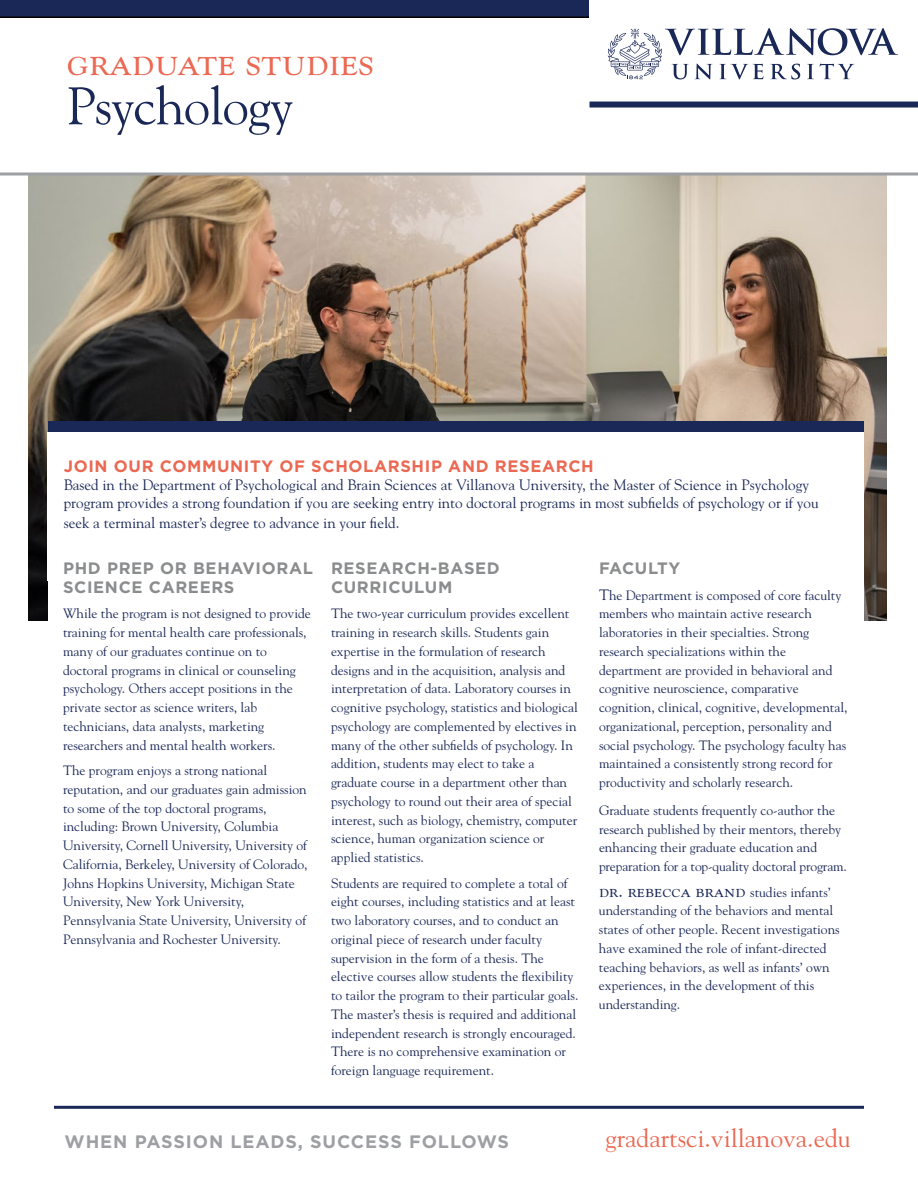
<style>
.page{position:relative;width:918px;height:1188px;background:#fff}
.page>*{position:absolute;margin:0;border:0;box-sizing:border-box;transform-origin:0 0}
.t1{font:52.5px "Goudy Std";color:#1a2857}
.t2{font:40.5px "Goudy Std";color:#eb6852}
.t3{font:25.5px "Goudy Std";color:#eb6852}
.t4{font:700 18px "Gotham";letter-spacing:.05em;color:#9d9fa2}
.t5{font:18px "Goudy Std";letter-spacing:.01em;color:#1a2857}
.t6{font:700 16.5px/18.8px "Gotham";letter-spacing:.04em;color:#8a8c8e}
.t7{font:700 16.5px "Gotham";letter-spacing:.04em;color:#eb6852}
.t8{font:700 16.5px "Gotham";letter-spacing:.015em;color:#8a8c8e}
.t9{font:15px/18px "Goudy Std";color:#1a2857}
.t10{font:13.5px/18.8px "Goudy Std";color:#1a2857}
.s1{font-size:15px}
.s2{font-size:13.5px}
</style>
<div class="page">
<svg style="left:0;top:0;width:589px;height:18px;background:#17244f"></svg>
<svg style="left:608px;top:28px;width:290px;height:51px"></svg>
<div style="left:590px;top:102px;width:328px;height:6px;background:#1a2857"></div>
<img style="left:28px;top:176px;width:859px;height:445px">
<div style="left:48px;top:422px;width:816px;height:10px;background:#1a2857"></div>
<div style="left:48px;top:432px;width:816px;height:148px;background:#fff"></div>
<div style="left:48px;top:543px;width:816px;height:635px;background:#fff"></div>
<hr style="left:54px;top:1106px;width:810px;height:3px;background:#1a2857">
<hr style="left:0;top:172px;width:918px;height:3px;background:#9d9fa2">
<h2 class="t2" style="left:67px;top:36px;width:309px">Graduate Studies</h2>
<h1 class="t1" style="left:67px;top:73px;width:228px">Psychology</h1>
<p class="t7" style="left:64px;top:456px;width:532px">JOIN OUR COMMUNITY OF SCHOLARSHIP AND RESEARCH</p>
<p class="t9" style="left:64px;top:476px;width:756px">Based in the Department of Psychological and Brain Sciences at Villanova University, the Master of Science in Psychology program provides a strong foundation if you are seeking entry into doctoral programs in most subfields of psychology or if you</p>
<p class="t9" style="left:64px;top:514px;width:337px">seek a terminal master’s degree to advance in your field.</p>
<p class="t6" style="left:63px;top:559px;width:252px">PHD PREP OR BEHAVIORAL<br>SCIENCE CAREERS</p>
<p class="t10" style="left:63px;top:604px;width:249px">While the program is not designed to provide training for mental health care professionals, many of our graduates continue on to doctoral programs in clinical or counseling psychology. Others accept positions in the private sector as science writers, lab technicians, data analysts, marketing researchers and mental health workers.</p>
<p class="t10" style="left:63px;top:761px;width:246px">The program enjoys a strong national reputation, and our graduates gain admission to some of the top doctoral programs, including: Brown University, Columbia University, Cornell University, University of California, Berkeley, University of Colorado, Johns Hopkins University, Michigan State University, New York University, Pennsylvania State University, University of Pennsylvania and Rochester University.</p>
<p class="t6" style="left:331px;top:559px;width:170px">RESEARCH-BASED<br>CURRICULUM</p>
<p class="t10" style="left:331px;top:604px;width:248px">The two-year curriculum provides excellent training in research skills. Students gain expertise in the formulation of research designs and in the acquisition, analysis and interpretation of data. Laboratory courses in cognitive psychology, statistics and biological psychology are complemented by electives in many of the other subfields of psychology. In addition, students may elect to take a graduate course in a department other than psychology to round out their area of special interest, such as biology, chemistry, computer science, human organization science or applied statistics.</p>
<p class="t10" style="left:331px;top:874px;width:249px">Students are required to complete a total of eight courses, including statistics and at least two laboratory courses, and to conduct an original piece of research under faculty supervision in the form of a thesis. The elective courses allow students the flexibility to tailor the program to their particular goals.<br>The master’s thesis is required and additional independent research is strongly encouraged.<br>There is no comprehensive examination or foreign language requirement.</p>
<p class="t8" style="left:599px;top:557px;width:83px">FACULTY</p>
<p class="t10" style="left:599px;top:585px;width:250px"><span class="s1">T</span>he Department is composed of core faculty members who maintain active research laboratories in their specialties. Strong research specializations within the department are provided in behavioral and cognitive neuroscience, comparative cognition, clinical, cognitive, developmental, organizational, perception, personality and social psychology. The psychology faculty has maintained a consistently strong record for productivity and scholarly research.</p>
<p class="t10" style="left:599px;top:801px;width:249px">Graduate students frequently co-author the research published by their mentors, thereby enhancing their graduate education and preparation for a top-quality doctoral program.</p>
<h3 class="t5" style="left:599px;top:879px;width:233px">Dr. Rebecca Brand <span class="s2">studies infants’</span></h3>
<p class="t10" style="left:599px;top:901px;width:242px">understanding of the behaviors and mental states of other people. Recent investigations have examined the role of infant-directed teaching behaviors, as well as infants’ own experiences, in the development of this understanding.</p>
<h3 class="t4" style="left:65px;top:1129px;width:446px">WHEN PASSION LEADS, SUCCESS FOLLOWS</h3>
<h3 class="t3" style="left:606px;top:1122px;width:247px">gradartsci.villanova.edu</h3>
</div>
